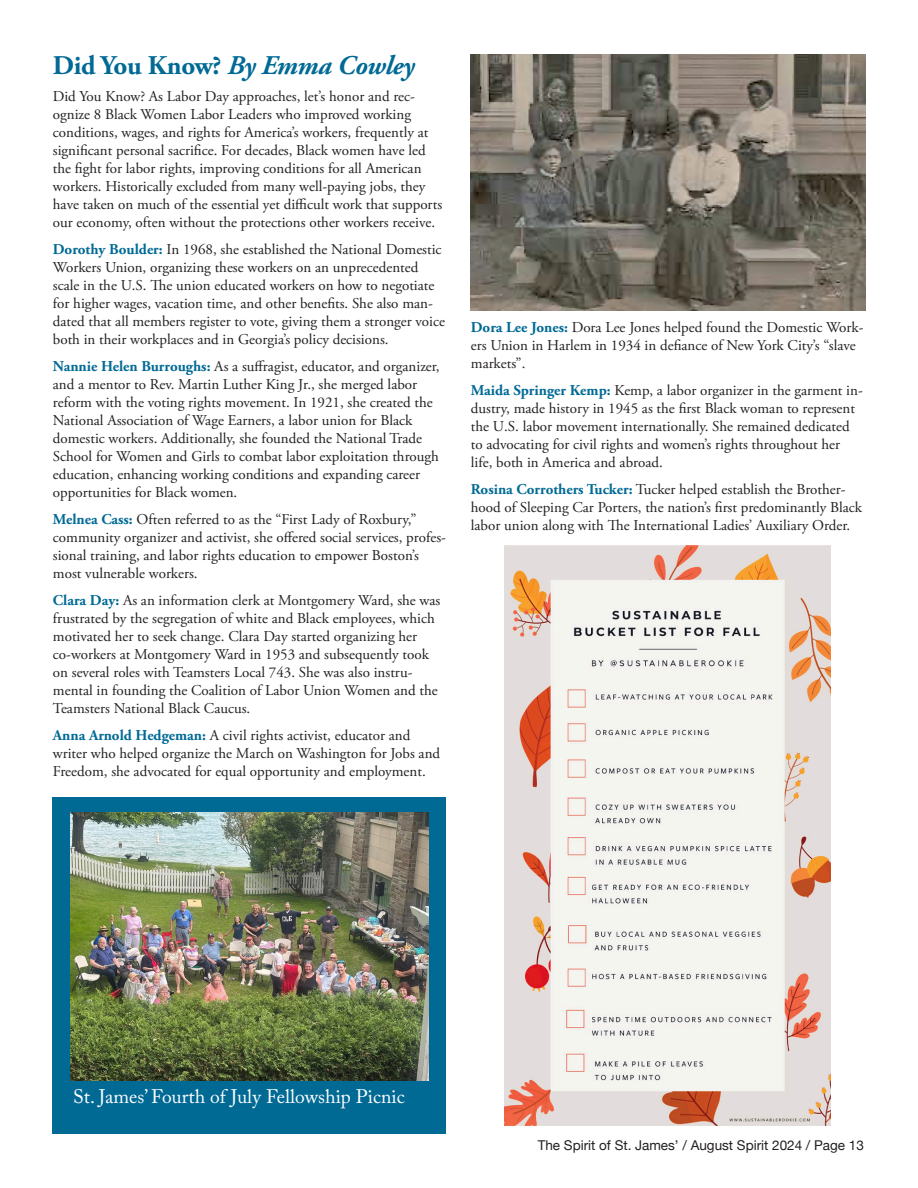
<style>
.page{position:relative;width:918px;height:1188px;background:#fff}
.page>*{position:absolute;margin:0;border:0;box-sizing:border-box;transform-origin:0 0}
.t1{font:italic 700 27px "Adobe Garamond Pro";letter-spacing:-.01em;color:#006a95}
.t2{font:19.5px "Adobe Caslon Pro";color:#fff}
.t3{font:15px/18px "Adobe Garamond Pro";color:#231f20}
.t4{font:13.5px "Helvetica Neue";color:#231f20}
.s1{font-style:normal}
.s2{font-weight:700;color:#006a95}
</style>
<div class="page">
<img style="left:471px;top:54px;width:395px;height:257px">
<img style="left:504px;top:546px;width:326px;height:579px">
<div style="left:53px;top:797px;width:393px;height:337px;background:#006a95"></div>
<img style="left:71px;top:812px;width:357px;height:269px">
<p class="t1" style="left:53px;top:49px;width:363px"><span class="s1">Did You Know?</span> By Emma Cowley</p>
<p class="t3" style="left:53px;top:87px;width:391px">Did You Know? As Labor Day approaches, let’s honor and rec&shy;ognize 8 Black Women Labor Leaders who improved working conditions, wages, and rights for America’s workers, frequently at significant personal sacrifice. For decades, Black women have led the fight for labor rights, improving conditions for all American workers. Historically excluded from many well-paying jobs, they have taken on much of the essential yet difficult work that supports our economy, often without the protections other workers receive.</p>
<p class="t3" style="left:53px;top:240px;width:394px"><span class="s2">Dorothy Boulder:</span> In 1968, she established the National Domestic Workers Union, organizing these workers on an unprecedented scale in the U.S. The union educated workers on how to negotiate for higher wages, vacation time, and other benefits. She also man&shy;dated that all members register to vote, giving them a stronger voice both in their workplaces and in Georgia’s policy decisions.</p>
<p class="t3" style="left:53px;top:357px;width:388px"><span class="s2">Nannie Helen Burroughs:</span> As a suffragist, educator, and organizer, and a mentor to Rev. Martin Luther King Jr., she merged labor reform with the voting rights movement. In 1921, she created the National Association of Wage Earners, a labor union for Black</p>
<p class="t3" style="left:53px;top:429px;width:388px">domestic workers. Additionally, she founded the National Trade School for Women and Girls to combat labor exploitation through education, enhancing working conditions and expanding career opportunities for Black women.</p>
<p class="t3" style="left:53px;top:510px;width:395px"><span class="s2">Melnea Cass:</span> Often referred to as the “First Lady of Roxbury,” community organizer and activist, she offered social services, profes&shy;sional training, and labor rights education to empower Boston’s most vulnerable workers.</p>
<p class="t3" style="left:53px;top:591px;width:389px"><span class="s2">Clara Day:</span> As an information clerk at Montgomery Ward, she was frustrated by the segregation of white and Black employees, which motivated her to seek change. Clara Day started organizing her co-workers at Montgomery Ward in 1953 and subsequently took on several roles with Teamsters Local 743. She was also instru&shy;mental in founding the Coalition of Labor Union Women and the Teamsters National Black Caucus.</p>
<p class="t3" style="left:53px;top:726px;width:389px"><span class="s2">Anna Arnold Hedgeman:</span> A civil rights activist, educator and writer who helped organize the March on Washington for Jobs and<br>Freedom, she advocated for equal opportunity and employment.</p>
<p class="t3" style="left:471px;top:319px;width:394px"><span class="s2">Dora Lee Jones:</span> Dora Lee Jones helped found the Domestic Work&shy;ers Union in Harlem in 1934 in defiance of New York City’s “slave markets”.</p>
<p class="t3" style="left:471px;top:382px;width:393px"><span class="s2">Maida Springer Kemp:</span> Kemp, a labor organizer in the garment in&shy;dustry, made history in 1945 as the first Black woman to represent the U.S. labor movement internationally. She remained dedicated to advocating for civil rights and women’s rights throughout her life, both in America and abroad.</p>
<p class="t3" style="left:471px;top:481px;width:393px"><span class="s2">Rosina Corrothers Tucker:</span> Tucker helped establish the Brother&shy;hood of Sleeping Car Porters, the nation’s first predominantly Black labor union along with The International Ladies’ Auxiliary Order.</p>
<p class="t2" style="left:73px;top:1085px;width:333px">St. James’ Fourth of July Fellowship Picnic</p>
<p class="t4" style="left:538px;top:1135px;width:328px">The Spirit of St. James’ / August Spirit 2024 / Page 13</p>
</div>
